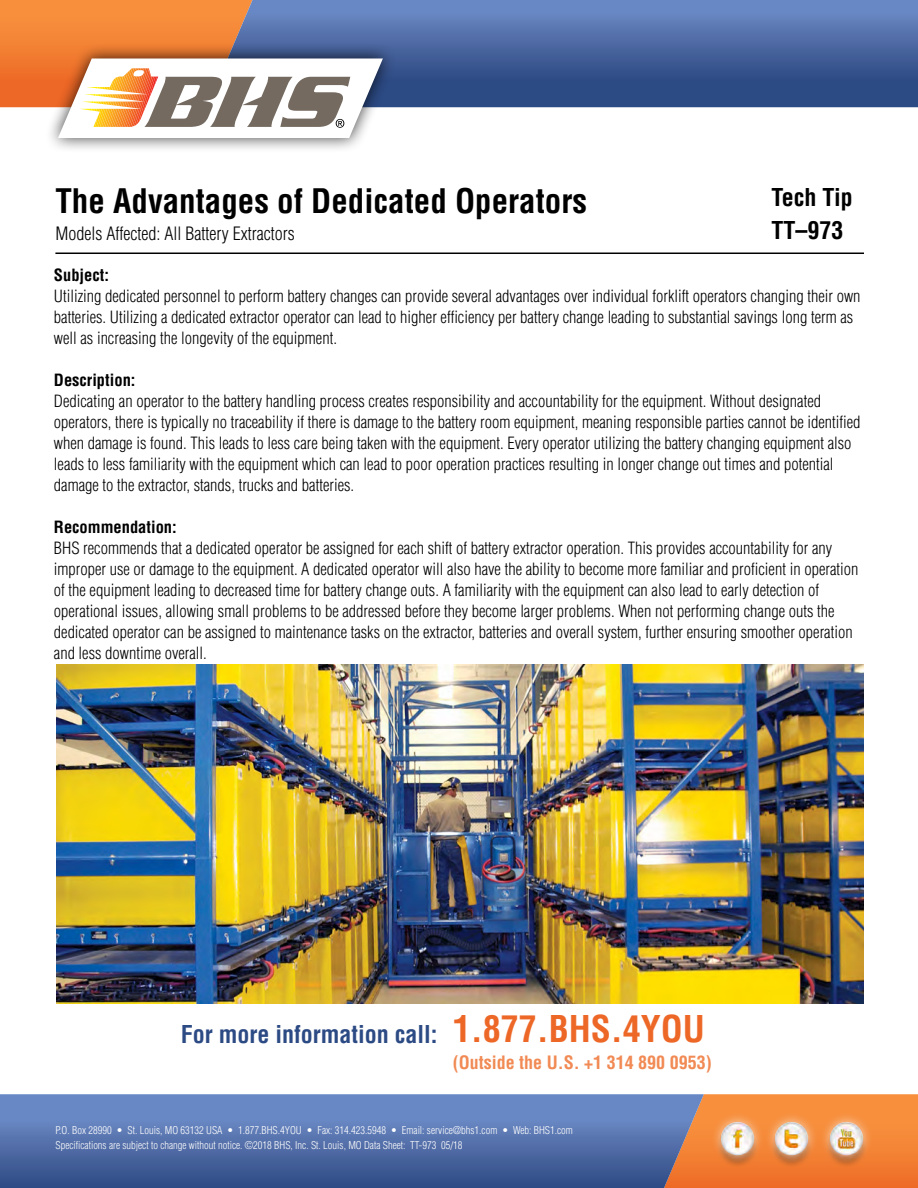
<style>
.page{position:relative;width:918px;height:1188px;background:#fff}
.page>*{position:absolute;margin:0;border:0;box-sizing:border-box;transform-origin:0 0}
.t1{font:700 condensed 33px "Helvetica LT Std";color:#000}
.t2{font:700 condensed 24px "Helvetica LT Std";color:#2c4a84}
.t3{font:700 condensed 24px "Helvetica LT Std";color:#000}
.t4{font:300 condensed 18px "Helvetica LT Std";color:#000}
.t5{font:700 condensed 18px "Helvetica LT Std";color:#f18a54}
.t6{font:300 condensed 16.5px/21px "Helvetica LT Std";color:#000}
.t7{font:700 condensed 16.5px "Helvetica LT Std";color:#000}
.t8{font:300 condensed 10.5px/15px "Helvetica LT Std";color:#fff}
.s1{font-size:36px;color:#ed6727}
</style>
<div class="page">
<svg style="left:383px;top:0;width:535px;height:107px;background:#47649e"></svg>
<svg style="left:704px;top:1094px;width:214px;height:94px;background:#f28034"></svg>
<svg style="left:0;top:1094px;width:704px;height:94px;background:#5671a9"></svg>
<div style="left:44px;top:43px;width:352px;height:110px;background:#000;opacity:.75"></div>
<svg style="left:0;top:0;width:383px;height:138px"></svg>
<img style="left:706px;top:1108px;width:55px;height:62px">
<img style="left:761px;top:1108px;width:55px;height:62px">
<img style="left:816px;top:1108px;width:62px;height:62px">
<hr style="left:55px;top:253px;width:809px;height:1px;background:#000">
<img style="left:56px;top:664px;width:808px;height:339px">
<h1 class="t1" style="left:55px;top:180px;width:533px">The Advantages of Dedicated Operators</h1>
<h2 class="t3" style="left:772px;top:182px;width:83px">Tech Tip</h2>
<p class="t4" style="left:55px;top:223px;width:241px">Models Affected: All Battery Extractors</p>
<h2 class="t3" style="left:772px;top:215px;width:73px">TT–973</h2>
<p class="t7" style="left:54px;top:264px;width:57px">Subject:</p>
<p class="t6" style="left:54px;top:285px;width:808px">Utilizing dedicated personnel to perform battery changes can provide several advantages over individual forklift operators changing their own batteries. Utilizing a dedicated extractor operator can lead to higher efficiency per battery change leading to substantial savings long term as well as increasing the longevity of the equipment.</p>
<p class="t7" style="left:54px;top:369px;width:83px">Description:</p>
<p class="t6" style="left:54px;top:390px;width:808px">Dedicating an operator to the battery handling process creates responsibility and accountability for the equipment. Without designated operators, there is typically no traceability if there is damage to the battery room equipment, meaning responsible parties cannot be identified when damage is found. This leads to less care being taken with the equipment. Every operator utilizing the battery changing equipment also leads to less familiarity with the equipment which can lead to poor operation practices resulting in longer change out times and potential damage to the extractor, stands, trucks and batteries.</p>
<p class="t7" style="left:54px;top:516px;width:124px">Recommendation:</p>
<p class="t6" style="left:54px;top:537px;width:806px">BHS recommends that a dedicated operator be assigned for each shift of battery extractor operation. This provides accountability for any improper use or damage to the equipment. A dedicated operator will also have the ability to become more familiar and proficient in operation of the equipment leading to decreased time for battery change outs. A familiarity with the equipment can also lead to early detection of operational issues, allowing small problems to be addressed before they become larger problems. When not performing change outs the dedicated operator can be assigned to maintenance tasks on the extractor, batteries and overall system, further ensuring smoother operation and less downtime overall.</p>
<h2 class="t2" style="left:181px;top:1019px;width:526px">For more information call: <span class="s1">1.877.BHS.4YOU</span></h2>
<p class="t5" style="left:453px;top:1051px;width:260px">(Outside the U.S. +1 314 890 0953)</p>
<p class="t8" style="left:55px;top:1122px;width:519px">P.O. Box 28990 • St. Louis, MO 63132 USA • 1.877.BHS.4YOU • Fax: 314.423.5948 • Email: service@bhs1.com • Web: BHS1.com<br>Specifications are subject to change without notice. ©2018 BHS, Inc. St. Louis, MO Data Sheet: TT-973 05/18</p>
</div>
